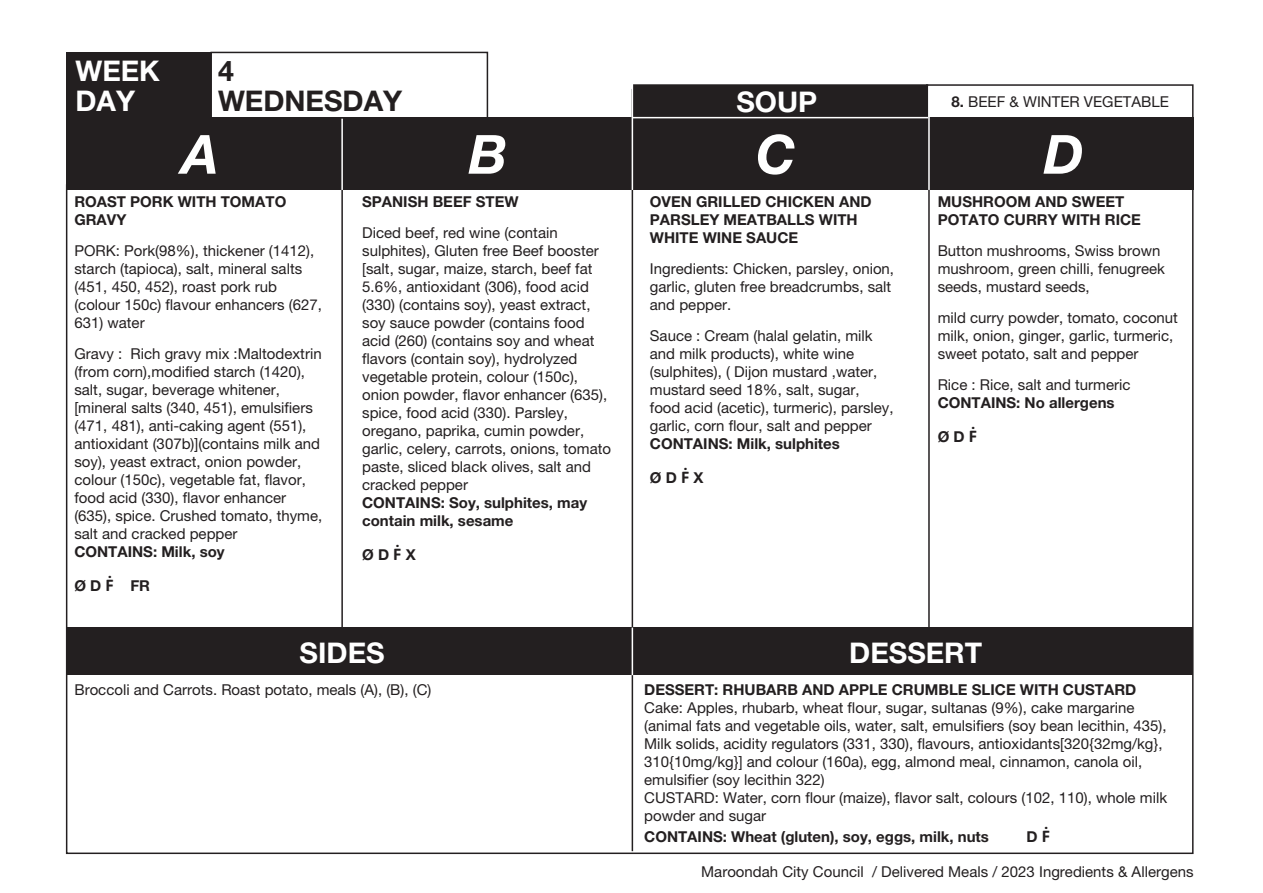
<style>
.page{position:relative;width:1263px;height:893px;background:#fff}
.page>*{position:absolute;margin:0;border:0;box-sizing:border-box;transform-origin:0 0}
.t1{font:italic 700 54px "Helvetica Neue";color:#fff}
.t2{font:700 28.5px "Helvetica Neue";color:#fff}
.t3{font:700 28.5px "Helvetica Neue";color:#231f20}
.t4{font:15px/18px "Helvetica Neue";color:#231f20}
.t5{font:700 15px/18px "Helvetica Neue";color:#231f20}
.s1{font-weight:700}
.s2{font-family:"Calibri";font-size:18px}
</style>
<div class="page">
<div style="left:210px;top:52px;width:278px;height:72px;border:2px solid #231f20"></div>
<div style="left:66px;top:628px;width:1127px;height:47px;background:#231f20"></div>
<div style="left:633px;top:85px;width:294px;height:99px;background:#231f20"></div>
<div style="left:632px;top:84px;width:296px;height:101px;border:2px solid #231f20"></div>
<div style="left:66px;top:118px;width:1127px;height:72px;background:#231f20"></div>
<div style="left:926px;top:84px;width:267px;height:101px;border:2px solid #231f20"></div>
<div style="left:66px;top:52px;width:144px;height:72px;background:#231f20"></div>
<hr style="left:341px;top:119px;width:2px;height:515px;background:#231f20">
<hr style="left:341px;top:119px;width:2px;height:71px;background:#fff">
<hr style="left:632px;top:89px;width:1px;height:762px;background:#231f20">
<hr style="left:632px;top:628px;width:1px;height:47px;background:#fff">
<hr style="left:632px;top:83px;width:1px;height:107px;background:#fff">
<hr style="left:928px;top:156px;width:2px;height:478px;background:#231f20">
<hr style="left:928px;top:86px;width:2px;height:104px;background:#fff">
<hr style="left:632px;top:117px;width:296px;height:1px;background:#fff">
<h2 class="t2" style="left:75px;top:53px;width:86px">WEEK</h2>
<h2 class="t3" style="left:218px;top:53px;width:17px">4</h2>
<h2 class="t2" style="left:75px;top:83px;width:61px">DAY</h2>
<h2 class="t3" style="left:218px;top:83px;width:186px">WEDNESDAY</h2>
<h2 class="t2" style="left:736px;top:85px;width:82px">SOUP</h2>
<p class="t4" style="left:951px;top:93px;width:219px"><span class="s1">8.</span> BEEF &amp; WINTER VEGETABLE</p>
<h1 class="t1" style="left:182px;top:121px;width:38px">A</h1>
<h1 class="t1" style="left:469px;top:121px;width:40px">B</h1>
<h1 class="t1" style="left:756px;top:121px;width:42px">C</h1>
<h1 class="t1" style="left:1044px;top:121px;width:42px">D</h1>
<p class="t5" style="left:74px;top:193px;width:213px">ROAST PORK WITH TOMATO<br>GRAVY</p>
<p class="t4" style="left:74px;top:242px;width:249px">PORK: Pork(98%), thickener (1412), starch (tapioca), salt, mineral salts (451, 450, 452), roast pork rub (colour 150c) flavour enhancers (627,<br>631) water</p>
<p class="t4" style="left:74px;top:344px;width:249px">Gravy : Rich gravy mix :Maltodextrin (from corn),modified starch (1420), salt, sugar, beverage whitener, [mineral salts (340, 451), emulsifiers (471, 481), anti-caking agent (551), antioxidant (307b)](contains milk and soy), yeast extract, onion powder, colour (150c), vegetable fat, flavor, food acid (330), flavor enhancer (635), spice. Crushed tomato, thyme, salt and cracked pepper</p>
<p class="t5" style="left:74px;top:542px;width:152px">CONTAINS: Milk, soy</p>
<p class="t5" style="left:74px;top:577px;width:77px">Ø D <span class="s2">Ḟ</span> FR</p>
<p class="t5" style="left:362px;top:193px;width:158px">SPANISH BEEF STEW</p>
<p class="t4" style="left:362px;top:224px;width:250px">Diced beef, red wine (contain sulphites), Gluten free Beef booster [salt, sugar, maize, starch, beef fat 5.6%, antioxidant (306), food acid (330) (contains soy), yeast extract, soy sauce powder (contains food acid (260) (contains soy and wheat flavors (contain soy), hydrolyzed vegetable protein, colour (150c), onion powder, flavor enhancer (635), spice, food acid (330). Parsley, oregano, paprika, cumin powder, garlic, celery, carrots, onions, tomato paste, sliced black olives, salt and cracked pepper</p>
<p class="t5" style="left:362px;top:493px;width:226px">CONTAINS: Soy, sulphites, may contain milk, sesame</p>
<p class="t5" style="left:362px;top:546px;width:55px">Ø D <span class="s2">Ḟ</span> X</p>
<p class="t5" style="left:650px;top:193px;width:223px">OVEN GRILLED CHICKEN AND<br>PARSLEY MEATBALLS WITH<br>WHITE WINE SAUCE</p>
<p class="t4" style="left:650px;top:260px;width:246px">Ingredients: Chicken, parsley, onion, garlic, gluten free breadcrumbs, salt and pepper.</p>
<p class="t4" style="left:650px;top:326px;width:245px">Sauce : Cream (halal gelatin, milk and milk products), white wine (sulphites), ( Dijon mustard ,water, mustard seed 18%, salt, sugar, food acid (acetic), turmeric), parsley, garlic, corn flour, salt and pepper</p>
<p class="t5" style="left:650px;top:434px;width:191px">CONTAINS: Milk, sulphites</p>
<p class="t5" style="left:650px;top:468px;width:55px">Ø D <span class="s2">Ḟ</span> X</p>
<p class="t5" style="left:938px;top:193px;width:205px">MUSHROOM AND SWEET<br>POTATO CURRY WITH RICE</p>
<p class="t4" style="left:938px;top:242px;width:229px">Button mushrooms, Swiss brown mushroom, green chilli, fenugreek seeds, mustard seeds,</p>
<p class="t4" style="left:938px;top:308px;width:242px">mild curry powder, tomato, coconut milk, onion, ginger, garlic, turmeric, sweet potato, salt and pepper</p>
<p class="t4" style="left:938px;top:375px;width:194px">Rice : Rice, salt and turmeric</p>
<p class="t5" style="left:938px;top:393px;width:178px">CONTAINS: No allergens</p>
<p class="t5" style="left:938px;top:427px;width:41px">Ø D <span class="s2">Ḟ</span></p>
<h2 class="t2" style="left:300px;top:635px;width:86px">SIDES</h2>
<h2 class="t2" style="left:849px;top:635px;width:135px">DESSERT</h2>
<p class="t4" style="left:74px;top:680px;width:358px">Broccoli and Carrots. Roast potato, meals (A), (B), (C)</p>
<p class="t5" style="left:644px;top:680px;width:494px">DESSERT: RHUBARB AND APPLE CRUMBLE SLICE WITH CUSTARD</p>
<p class="t4" style="left:644px;top:698px;width:524px">Cake: Apples, rhubarb, wheat flour, sugar, sultanas (9%), cake margarine (animal fats and vegetable oils, water, salt, emulsifiers (soy bean lecithin, 435), Milk solids, acidity regulators (331, 330), flavours, antioxidants[320{32mg/kg}, 310{10mg/kg}] and colour (160a), egg, almond meal, cinnamon, canola oil, emulsifier (soy lecithin 322)<br>CUSTARD: Water, corn flour (maize), flavor salt, colours (102, 110), whole milk powder and sugar</p>
<p class="t5" style="left:644px;top:827px;width:346px">CONTAINS: Wheat (gluten), soy, eggs, milk, nuts</p>
<p class="t5" style="left:1026px;top:827px;width:25px">D <span class="s2">Ḟ</span></p>
<p class="t4" style="left:701px;top:862px;width:494px">Maroondah City Council / Delivered Meals / 2023 Ingredients &amp; Allergens</p>
</div>
